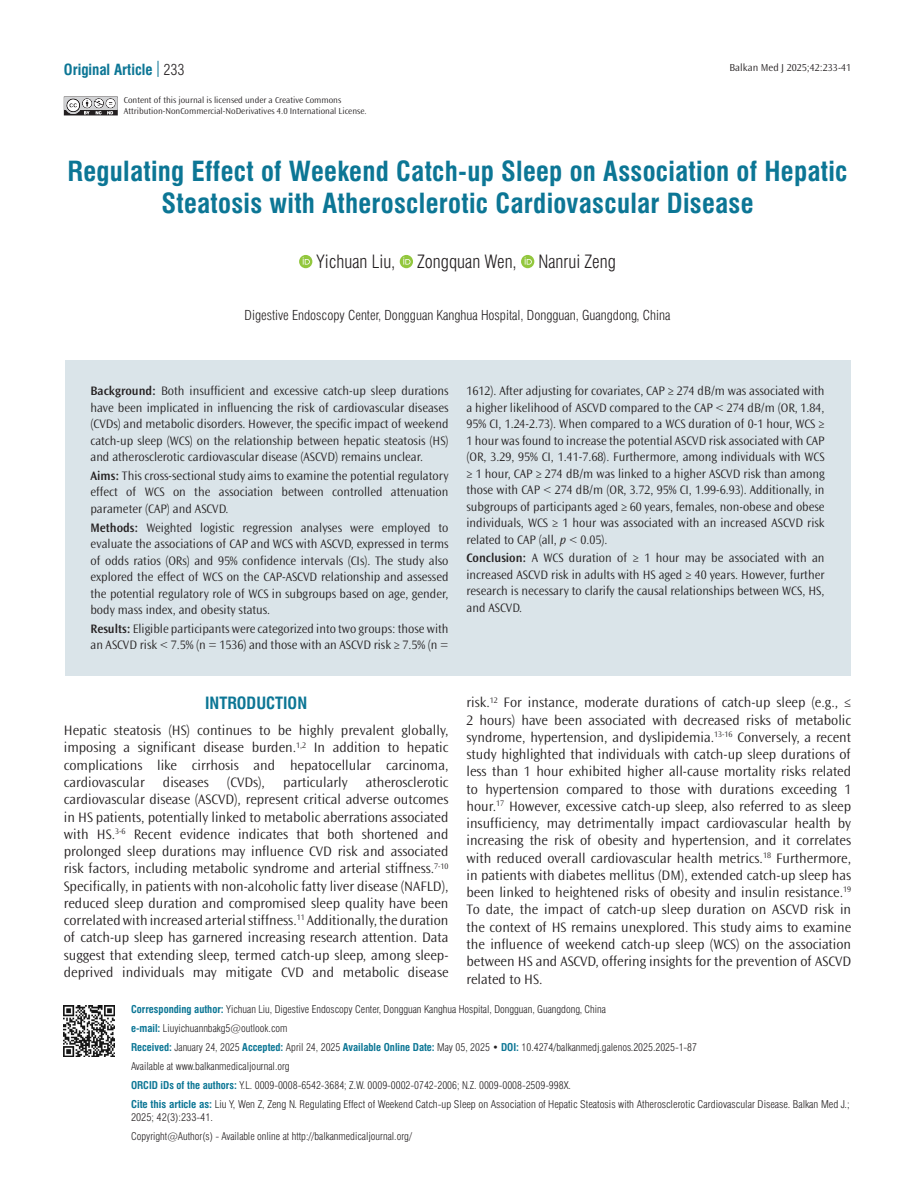
<style>
.page{position:relative;width:915px;height:1191px;background:#fff}
.page>*{position:absolute;margin:0;border:0;box-sizing:border-box;transform-origin:0 0}
.BASLIK{font:27px/32.4px "Swiss Condensed Bold Tr";letter-spacing:.01em;color:#0c7695;text-align:center}
.YAZARLAR{font:18px "Swiss Condensed Light Tr";color:#231f20}
.ARA_BASLIK{font:16.5px "Swiss Condensed Bold Tr";color:#0c7695}
.t1{font:15px "Swiss Condensed Bold Tr";color:#0c7695}
.YAZI{font:300 14.25px/17.2px "Ocean Sans Std";color:#231f20;text-align:justify}
.KURUM{font:13.5px "Swiss Condensed Light Tr";color:#231f20}
.OZET{font:300 12.75px/16.5px "Ocean Sans Std";color:#231f20;text-align:justify}
.ADRES-KISMI{font:10.5px "Swiss Condensed Light Tr";color:#231f20}
.ADRES-KISMI-2{font:10.5px/12.6px "Swiss Condensed Light Tr";color:#231f20;scale:1.04 1}
.SAYFA_NO{font:300 10.5px "Ocean Sans Std";color:#231f20}
.t2{font:300 9px/10.5px "Ocean Sans Std";color:#231f20}
.s1{font-family:"Swiss Condensed Light Tr";color:#231f20}
.s2{font-weight:600}
.s3{font-style:italic}
.s4{font-family:"Swiss Condensed Bold Tr";color:#0c7695}
</style>
<div class="page">
<svg style="left:157px;top:61px;width:1px;height:16px"></svg>
<svg style="left:64px;top:97px;width:54px;height:18px"></svg>
<div style="left:65px;top:360px;width:784px;height:316px;background:#dae4e9"></div>
<svg style="left:299px;top:255px;width:13px;height:13px"></svg>
<svg style="left:302px;top:257px;width:8px;height:8px"></svg>
<svg style="left:399px;top:255px;width:14px;height:13px"></svg>
<svg style="left:403px;top:257px;width:7px;height:8px"></svg>
<svg style="left:521px;top:255px;width:13px;height:13px"></svg>
<svg style="left:524px;top:257px;width:7px;height:8px"></svg>
<img style="left:64px;top:1005px;width:51px;height:51px">
<p class="t1" style="left:64px;top:61px;width:122px">Original Article <span class="s1">233</span></p>
<p class="t2" style="left:124px;top:95px;width:244px">Content of this journal is licensed under a Creative Commons<br>Attribution-NonCommercial-NoDerivatives 4.0 International License.</p>
<p class="SAYFA_NO" style="left:729px;top:62px;width:123px">Balkan Med J 2025;42:233-41</p>
<p class="BASLIK" style="left:67px;top:155px;width:781px">Regulating Effect of Weekend Catch-up Sleep on Association of Hepatic<br>Steatosis with Atherosclerotic Cardiovascular Disease</p>
<p class="YAZARLAR" style="left:316px;top:251px;width:301px">Yichuan Liu, Zongquan Wen, Nanrui Zeng</p>
<p class="KURUM" style="left:244px;top:306px;width:427px">Digestive Endoscopy Center, Dongguan Kanghua Hospital, Dongguan, Guangdong, China</p>
<p class="OZET" style="left:90px;top:383px;width:359px"><span class="s2">Background:</span> Both insufficient and excessive catch-up sleep durations have been implicated in influencing the risk of cardiovascular diseases (CVDs) and metabolic disorders. However, the specific impact of weekend catch-up sleep (WCS) on the relationship between hepatic steatosis (HS) and atherosclerotic cardiovascular disease (ASCVD) remains unclear.</p>
<p class="OZET" style="left:90px;top:467px;width:359px"><span class="s2">Aims:</span> This cross-sectional study aims to examine the potential regulatory effect of WCS on the association between controlled attenuation parameter (CAP) and ASCVD.</p>
<p class="OZET" style="left:90px;top:519px;width:359px"><span class="s2">Methods:</span> Weighted logistic regression analyses were employed to evaluate the associations of CAP and WCS with ASCVD, expressed in terms of odds ratios (ORs) and 95% confidence intervals (CIs). The study also explored the effect of WCS on the CAP-ASCVD relationship and assessed the potential regulatory role of WCS in subgroups based on age, gender, body mass index, and obesity status.</p>
<p class="OZET" style="left:90px;top:620px;width:359px"><span class="s2">Results:</span> Eligible participants were categorized into two groups: those with an ASCVD risk &lt; 7.5% (n = 1536) and those with an ASCVD risk ≥ 7.5% (n =</p>
<p class="OZET" style="left:466px;top:383px;width:359px">1612). After adjusting for covariates, CAP ≥ 274 dB/m was associated with a higher likelihood of ASCVD compared to the CAP &lt; 274 dB/m (OR, 1.84, 95% CI, 1.24-2.73). When compared to a WCS duration of 0-1 hour, WCS ≥ 1 hour was found to increase the potential ASCVD risk associated with CAP (OR, 3.29, 95% CI, 1.41-7.68). Furthermore, among individuals with WCS ≥ 1 hour, CAP ≥ 274 dB/m was linked to a higher ASCVD risk than among those with CAP &lt; 274 dB/m (OR, 3.72, 95% CI, 1.99-6.93). Additionally, in subgroups of participants aged ≥ 60 years, females, non-obese and obese individuals, WCS ≥ 1 hour was associated with an increased ASCVD risk related to CAP (all, <span class="s3">p</span> &lt; 0.05).</p>
<p class="OZET" style="left:466px;top:550px;width:359px"><span class="s2">Conclusion:</span> A WCS duration of ≥ 1 hour may be associated with an increased ASCVD risk in adults with HS aged ≥ 40 years. However, further research is necessary to clarify the causal relationships between WCS, HS, and ASCVD.</p>
<p class="YAZI" style="left:466px;top:694px;width:386px">risk.<sup>12</sup> For instance, moderate durations of catch-up sleep (e.g., ≤ 2 hours) have been associated with decreased risks of metabolic syndrome, hypertension, and dyslipidemia.<sup>13-16</sup> Conversely, a recent study highlighted that individuals with catch-up sleep durations of less than 1 hour exhibited higher all-cause mortality risks related to hypertension compared to those with durations exceeding 1 hour.<sup>17</sup> However, excessive catch-up sleep, also referred to as sleep insufficiency, may detrimentally impact cardiovascular health by increasing the risk of obesity and hypertension, and it correlates with reduced overall cardiovascular health metrics.<sup>18</sup> Furthermore, in patients with diabetes mellitus (DM), extended catch-up sleep has been linked to heightened risks of obesity and insulin resistance.<sup>19<br></sup>To date, the impact of catch-up sleep duration on ASCVD risk in the context of HS remains unexplored. This study aims to examine the influence of weekend catch-up sleep (WCS) on the association between HS and ASCVD, offering insights for the prevention of ASCVD related to HS.</p>
<p class="ADRES-KISMI" style="left:131px;top:1003px;width:476px"><span class="s4">Corresponding author:</span> Yichuan Liu, Digestive Endoscopy Center, Dongguan Kanghua Hospital, Dongguan, Guangdong, China</p>
<p class="ADRES-KISMI" style="left:131px;top:1022px;width:158px"><span class="s4">e-mail:</span> Liuyichuannbakg5@outlook.com</p>
<p class="ADRES-KISMI" style="left:131px;top:1041px;width:567px"><span class="s4">Received:</span> January 24, 2025 <span class="s4">Accepted:</span> April 24, 2025 <span class="s4">Available Online Date:</span> May 05, 2025 • <span class="s4">DOI:</span> 10.4274/balkanmedj.galenos.2025.2025-1-87</p>
<p class="ADRES-KISMI" style="left:131px;top:1060px;width:160px">Available at www.balkanmedicaljournal.org</p>
<p class="ADRES-KISMI" style="left:131px;top:1079px;width:441px"><span class="s4">ORCID iDs of the authors:</span> Y.L. 0009-0008-6542-3684; Z.W. 0009-0002-0742-2006; N.Z. 0009-0008-2509-998X.</p>
<p class="ADRES-KISMI-2" style="left:131px;top:1098px;width:692px"><span class="s4">Cite this article as:</span> Liu Y, Wen Z, Zeng N. Regulating Effect of Weekend Catch-up Sleep on Association of Hepatic Steatosis with Atherosclerotic Cardiovascular Disease. Balkan Med J.;<br>2025; 42(3):233-41.</p>
<p class="ADRES-KISMI" style="left:131px;top:1129px;width:282px">Copyright@Author(s) - Available online at http://balkanmedicaljournal.org/</p>
<p class="ARA_BASLIK" style="left:205px;top:693px;width:103px">INTRODUCTION</p>
<p class="YAZI" style="left:64px;top:722px;width:386px">Hepatic steatosis (HS) continues to be highly prevalent globally, imposing a significant disease burden.<sup>1,2</sup> In addition to hepatic complications like cirrhosis and hepatocellular carcinoma, cardiovascular</p>
<p class="YAZI" style="left:163px;top:774px;width:47px">diseases</p>
<p class="YAZI" style="left:227px;top:774px;width:40px">(CVDs),</p>
<p class="YAZI" style="left:283px;top:774px;width:66px">particularly</p>
<p class="YAZI" style="left:64px;top:774px;width:386px;text-indent:302px">atherosclerotic cardiovascular disease (ASCVD), represent critical adverse outcomes in HS patients, potentially linked to metabolic aberrations associated with HS.<sup>3-6</sup> Recent evidence indicates that both shortened and prolonged sleep durations may influence CVD risk and associated risk factors, including metabolic syndrome and arterial stiffness.<sup>7-10<br></sup>Specifically, in patients with non-alcoholic fatty liver disease (NAFLD), reduced sleep duration and compromised sleep quality have been correlated with increased arterial stiffness.<sup>11</sup> Additionally, the duration of catch-up sleep has garnered increasing research attention. Data suggest that extending sleep, termed catch-up sleep, among sleep&shy;deprived individuals may mitigate CVD and metabolic disease</p>
</div>
